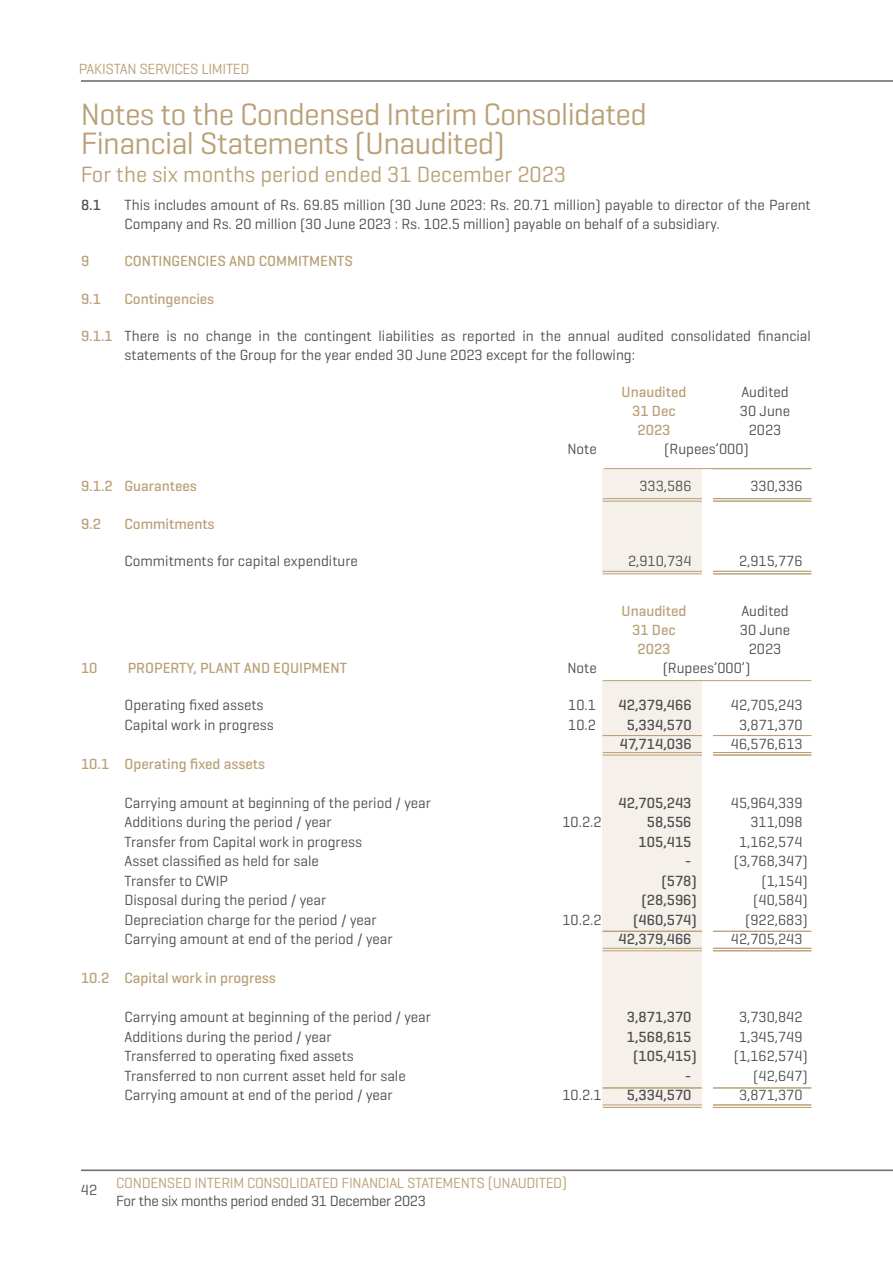
<style>
.page{position:relative;width:893px;height:1263px;background:#fff}
.page>*{position:absolute;margin:0;border:0;box-sizing:border-box;transform-origin:0 0}
.t1{font:31.5px/28.8px "Geogrotesque";letter-spacing:-.02em;color:#baa077}
.t2{font:22.5px "Geogrotesque";color:#baa077}
.t3{font:15px/18.8px "Geogrotesque";color:#4e4e50}
.t4{font:500 15px "Geogrotesque";color:#baa077}
.t5{font:500 15px "Geogrotesque";color:#4e4e50}
.t6{font:15px "Geogrotesque";letter-spacing:-.02em;color:#baa077}
.t7{font:15px "Geogrotesque";letter-spacing:-.02em;color:#4e4e50}
.s1{font-weight:500;color:#baa077}
</style>
<div class="page">
<hr style="left:81px;top:80px;width:812px;height:2px;background:#767274">
<hr style="left:81px;top:1169px;width:812px;height:2px;background:#767274">
<div style="left:603px;top:681px;width:99px;height:427px;background:#f5f0ea"></div>
<div style="left:603px;top:469px;width:99px;height:105px;background:#f5f0ea"></div>
<hr style="left:603px;top:680px;width:208px;height:1px;background:#baa077">
<hr style="left:603px;top:735px;width:99px;height:1px;background:#baa077">
<hr style="left:603px;top:931px;width:99px;height:1px;background:#baa077">
<hr style="left:603px;top:1088px;width:99px;height:1px;background:#baa077">
<hr style="left:603px;top:498px;width:99px;height:1px;background:#baa077">
<hr style="left:603px;top:501px;width:99px;height:1px;background:#baa077">
<hr style="left:603px;top:571px;width:99px;height:1px;background:#baa077">
<hr style="left:603px;top:574px;width:99px;height:1px;background:#baa077">
<hr style="left:603px;top:752px;width:99px;height:1px;background:#baa077">
<hr style="left:603px;top:755px;width:99px;height:1px;background:#baa077">
<hr style="left:603px;top:948px;width:99px;height:1px;background:#baa077">
<hr style="left:603px;top:950px;width:99px;height:1px;background:#baa077">
<hr style="left:603px;top:1105px;width:99px;height:1px;background:#baa077">
<hr style="left:603px;top:1107px;width:99px;height:1px;background:#baa077">
<hr style="left:604px;top:468px;width:207px;height:1px;background:#baa077">
<hr style="left:713px;top:735px;width:98px;height:1px;background:#baa077">
<hr style="left:713px;top:931px;width:98px;height:1px;background:#baa077">
<hr style="left:713px;top:1088px;width:98px;height:1px;background:#baa077">
<hr style="left:713px;top:498px;width:98px;height:1px;background:#baa077">
<hr style="left:713px;top:501px;width:98px;height:1px;background:#baa077">
<hr style="left:713px;top:571px;width:98px;height:1px;background:#baa077">
<hr style="left:713px;top:574px;width:98px;height:1px;background:#baa077">
<hr style="left:713px;top:752px;width:98px;height:1px;background:#baa077">
<hr style="left:713px;top:755px;width:98px;height:1px;background:#baa077">
<hr style="left:713px;top:948px;width:98px;height:1px;background:#baa077">
<hr style="left:713px;top:950px;width:98px;height:1px;background:#baa077">
<hr style="left:713px;top:1105px;width:98px;height:1px;background:#baa077">
<hr style="left:713px;top:1107px;width:98px;height:1px;background:#baa077">
<p class="t6" style="left:79px;top:60px;width:172px">PAKISTAN SERVICES LIMITED</p>
<h1 class="t1" style="left:81px;top:99px;width:568px">Notes to the Condensed Interim Consolidated<br>Financial Statements (Unaudited)</h1>
<h2 class="t2" style="left:81px;top:161px;width:487px">For the six months period ended 31 December 2023</h2>
<p class="t5" style="left:81px;top:195px;width:21px">8.1</p>
<p class="t3" style="left:124px;top:195px;width:688px">This includes amount of Rs. 69.85 million (30 June 2023: Rs. 20.71 million) payable to director of the Parent<br>Company and Rs. 20 million (30 June 2023 : Rs. 102.5 million) payable on behalf of a subsidiary.</p>
<p class="t4" style="left:81px;top:252px;width:10px">9</p>
<p class="t4" style="left:124px;top:252px;width:230px">CONTINGENCIES AND COMMITMENTS</p>
<p class="t4" style="left:81px;top:289px;width:21px">9.1</p>
<p class="t4" style="left:124px;top:289px;width:91px">Contingencies</p>
<p class="t3" style="left:124px;top:326px;width:688px;text-indent:-44px"><span class="s1">9.1.1</span> There is no change in the contingent liabilities as reported in the annual audited consolidated financial statements of the Group for the year ended 30 June 2023 except for the following:</p>
<p class="t4" style="left:622px;top:383px;width:66px">Unaudited</p>
<p class="t3" style="left:741px;top:382px;width:49px">Audited</p>
<p class="t4" style="left:632px;top:402px;width:45px">31 Dec</p>
<p class="t3" style="left:740px;top:401px;width:52px">30 June</p>
<p class="t4" style="left:638px;top:420px;width:34px">2023</p>
<p class="t3" style="left:749px;top:420px;width:34px">2023</p>
<p class="t3" style="left:567px;top:439px;width:31px">Note</p>
<p class="t3" style="left:664px;top:439px;width:86px">(Rupees’000)</p>
<p class="t4" style="left:81px;top:477px;width:117px">9.1.2 Guarantees</p>
<p class="t3" style="left:639px;top:476px;width:54px">333,586</p>
<p class="t3" style="left:750px;top:476px;width:54px">330,336</p>
<p class="t4" style="left:81px;top:514px;width:21px">9.2</p>
<p class="t4" style="left:125px;top:514px;width:92px">Commitments</p>
<p class="t3" style="left:124px;top:551px;width:235px">Commitments for capital expenditure</p>
<p class="t3" style="left:628px;top:551px;width:65px">2,910,734</p>
<p class="t3" style="left:739px;top:551px;width:65px">2,915,776</p>
<p class="t4" style="left:622px;top:602px;width:66px">Unaudited</p>
<p class="t3" style="left:741px;top:601px;width:49px">Audited</p>
<p class="t4" style="left:632px;top:621px;width:45px">31 Dec</p>
<p class="t3" style="left:740px;top:620px;width:52px">30 June</p>
<p class="t4" style="left:638px;top:639px;width:34px">2023</p>
<p class="t3" style="left:749px;top:639px;width:34px">2023</p>
<p class="t4" style="left:81px;top:658px;width:18px">10</p>
<p class="t4" style="left:128px;top:658px;width:221px">PROPERTY, PLANT AND EQUIPMENT</p>
<p class="t3" style="left:567px;top:658px;width:31px">Note</p>
<p class="t3" style="left:663px;top:658px;width:89px">(Rupees’000’)</p>
<p class="t3" style="left:125px;top:695px;width:141px">Operating fixed assets</p>
<p class="t3" style="left:568px;top:695px;width:29px">10.1</p>
<p class="t5" style="left:619px;top:696px;width:74px">42,379,466</p>
<p class="t3" style="left:731px;top:695px;width:73px">42,705,243</p>
<p class="t3" style="left:125px;top:715px;width:151px">Capital work in progress</p>
<p class="t3" style="left:568px;top:715px;width:29px">10.2</p>
<p class="t5" style="left:627px;top:715px;width:66px">5,334,570</p>
<p class="t3" style="left:739px;top:715px;width:65px">3,871,370</p>
<p class="t5" style="left:620px;top:735px;width:73px">47,714,036</p>
<p class="t3" style="left:731px;top:734px;width:73px">46,576,613</p>
<p class="t4" style="left:81px;top:754px;width:186px">10.1 Operating fixed assets</p>
<p class="t3" style="left:124px;top:793px;width:308px">Carrying amount at beginning of the period / year</p>
<p class="t5" style="left:619px;top:793px;width:74px">42,705,243</p>
<p class="t3" style="left:731px;top:793px;width:73px">45,964,339</p>
<p class="t3" style="left:124px;top:812px;width:209px">Additions during the period / year</p>
<p class="t3" style="left:562px;top:812px;width:41px">10.2.2</p>
<p class="t5" style="left:647px;top:813px;width:46px">58,556</p>
<p class="t3" style="left:750px;top:812px;width:54px">311,098</p>
<p class="t3" style="left:124px;top:832px;width:239px">Transfer from Capital work in progress</p>
<p class="t5" style="left:639px;top:832px;width:54px">105,415</p>
<p class="t3" style="left:739px;top:832px;width:65px">1,162,574</p>
<p class="t3" style="left:125px;top:851px;width:196px">Asset classified as held for sale</p>
<p class="t5" style="left:685px;top:852px;width:8px">-</p>
<p class="t3" style="left:734px;top:851px;width:76px">(3,768,347)</p>
<p class="t3" style="left:125px;top:871px;width:105px">Transfer to CWIP</p>
<p class="t5" style="left:661px;top:871px;width:37px">(578)</p>
<p class="t3" style="left:761px;top:871px;width:48px">(1,154)</p>
<p class="t3" style="left:125px;top:890px;width:203px">Disposal during the period / year</p>
<p class="t5" style="left:641px;top:891px;width:57px">(28,596)</p>
<p class="t3" style="left:753px;top:890px;width:56px">(40,584)</p>
<p class="t3" style="left:125px;top:910px;width:254px">Depreciation charge for the period / year</p>
<p class="t3" style="left:562px;top:910px;width:41px">10.2.2</p>
<p class="t5" style="left:633px;top:910px;width:65px">(460,574)</p>
<p class="t3" style="left:745px;top:910px;width:64px">(922,683)</p>
<p class="t3" style="left:125px;top:929px;width:270px">Carrying amount at end of the period / year</p>
<p class="t5" style="left:619px;top:930px;width:74px">42,379,466</p>
<p class="t3" style="left:731px;top:929px;width:73px">42,705,243</p>
<p class="t4" style="left:81px;top:969px;width:196px">10.2 Capital work in progress</p>
<p class="t3" style="left:125px;top:1007px;width:308px">Carrying amount at beginning of the period / year</p>
<p class="t5" style="left:627px;top:1008px;width:66px">3,871,370</p>
<p class="t3" style="left:739px;top:1007px;width:65px">3,730,842</p>
<p class="t3" style="left:125px;top:1027px;width:209px">Additions during the period / year</p>
<p class="t5" style="left:627px;top:1027px;width:66px">1,568,615</p>
<p class="t3" style="left:739px;top:1027px;width:65px">1,345,749</p>
<p class="t3" style="left:125px;top:1046px;width:231px">Transferred to operating fixed assets</p>
<p class="t5" style="left:633px;top:1047px;width:65px">(105,415)</p>
<p class="t3" style="left:734px;top:1046px;width:76px">(1,162,574)</p>
<p class="t3" style="left:125px;top:1066px;width:283px">Transferred to non current asset held for sale</p>
<p class="t5" style="left:685px;top:1066px;width:8px">-</p>
<p class="t3" style="left:753px;top:1066px;width:56px">(42,647)</p>
<p class="t3" style="left:125px;top:1085px;width:270px">Carrying amount at end of the period / year</p>
<p class="t3" style="left:562px;top:1085px;width:41px">10.2.1</p>
<p class="t5" style="left:627px;top:1086px;width:66px">5,334,570</p>
<p class="t3" style="left:739px;top:1085px;width:65px">3,871,370</p>
<p class="t3" style="left:81px;top:1180px;width:18px">42</p>
<p class="t6" style="left:116px;top:1174px;width:452px">CONDENSED INTERIM CONSOLIDATED FINANCIAL STATEMENTS (UNAUDITED)</p>
<p class="t7" style="left:116px;top:1192px;width:311px">For the six months period ended 31 December 2023</p>
</div>
